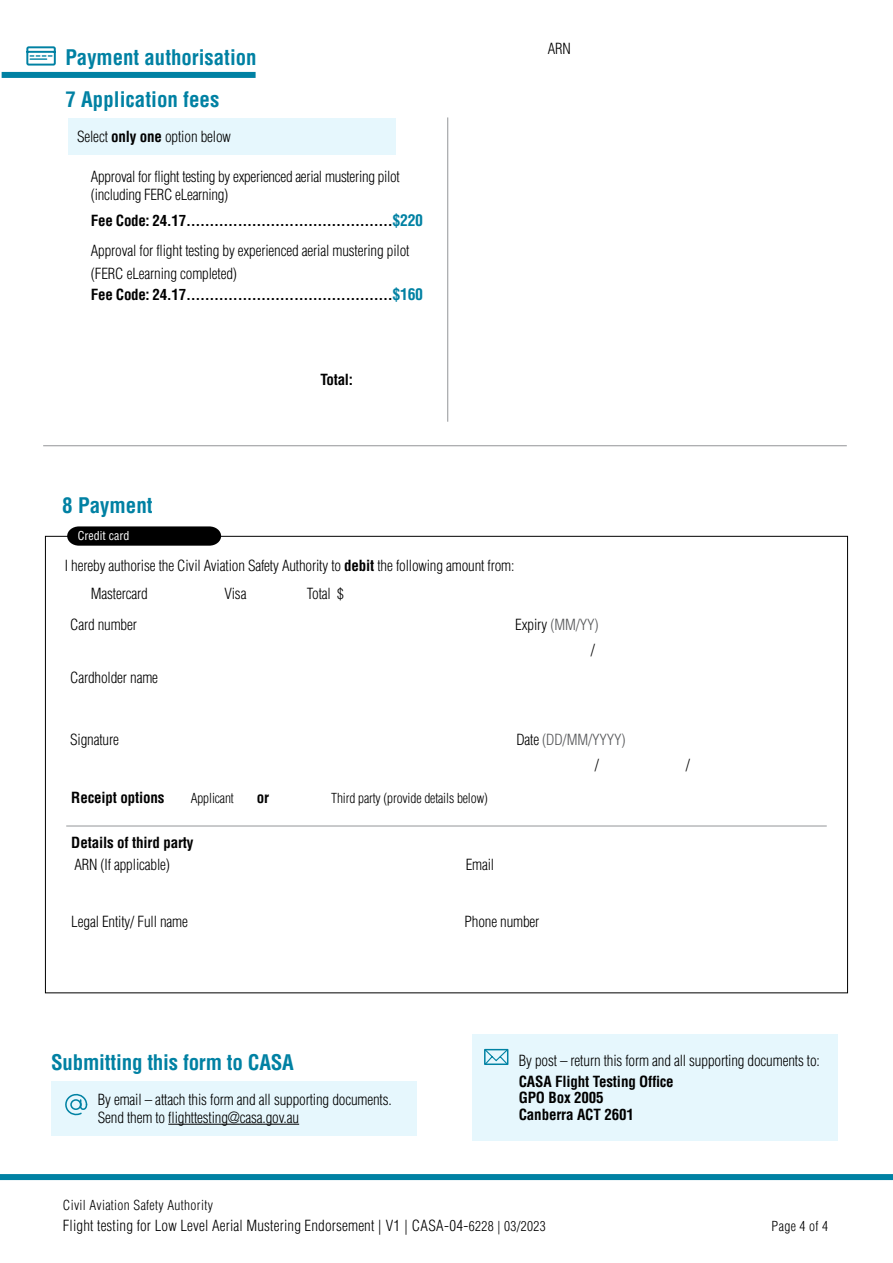
<style>
.page{position:relative;width:893px;height:1263px;background:#fff}
.page>*{position:absolute;margin:0;border:0;box-sizing:border-box;transform-origin:0 0}
.Sub-H_Cont_Bold_blue{font:700 condensed 21px "Helvetica LT Std";letter-spacing:-.005em;color:#0081a3}
.H1_Bold_Blue_14_5pt{font:700 condensed 21px "Helvetica LT Std";color:#0081a3}
.Reprint_tab{font:300 condensed 15px/18px "Helvetica LT Std";letter-spacing:-.01em;color:#000}
.Reprint_tab-2{font:700 condensed 15px/21.8px "Helvetica LT Std";letter-spacing:-.01em;color:#000}
.P_Indent_9mm_10pt_SA{font:300 condensed 15px "Helvetica LT Std";letter-spacing:-.01em;color:#000}
.P_10pt{font:300 condensed 15px "Helvetica LT Std";letter-spacing:-.01em;color:#000}
.Reprint_tab-3{font:300 condensed 15px "Helvetica LT Std";letter-spacing:.01em;color:#000}
.P_Indent_9mm_10pt_SA-2{font:700 condensed 15px/16.5px "Helvetica LT Std";letter-spacing:-.01em;color:#000}
.P_10pt_SA1pt{font:300 condensed 15px "Helvetica LT Std";letter-spacing:-.01em;color:#000}
.Reprint_tab-4{font:300 condensed 15px "Helvetica LT Std";letter-spacing:-.01em;color:#58595b}
.Reprint_tab-5{font:300 condensed 13.5px "Helvetica LT Std";letter-spacing:-.01em;color:#000}
.Reprint_tab-6{font:300 condensed 13.5px "Helvetica LT Std";letter-spacing:.025em;color:#000}
.Reprint_tab-7{font:condensed 12px "Helvetica LT Std";color:#fff}
.s1{font-weight:700}
.s2{font-size:15.75px;color:#0081a3}
.s3{font-weight:300}
.s4{color:#58595b}
.s5{color:#000}
.s6{font-size:13.5px}
</style>
<div class="page">
<div style="left:0;top:1174px;width:893px;height:6px;background:#0081a3"></div>
<div style="left:69px;top:118px;width:327px;height:37px;background:#e6f7fd"></div>
<div style="left:2px;top:72px;width:254px;height:6px;background:#0081a3"></div>
<hr style="left:447px;top:117px;width:1px;height:305px;background:#939598">
<svg style="left:26px;top:46px;width:30px;height:20px"></svg>
<hr style="left:43px;top:445px;width:804px;height:1px;background:#939598">
<svg style="left:67px;top:526px;width:154px;height:10px;background:#131313"></svg>
<svg style="left:45px;top:536px;width:803px;height:457px"></svg>
<div style="left:51px;top:1081px;width:366px;height:54px;background:#e6f7fd"></div>
<div style="left:472px;top:1034px;width:366px;height:107px;background:#e6f7fd"></div>
<svg style="left:487px;top:1052px;width:18px;height:10px"></svg>
<div style="left:484px;top:1049px;width:24px;height:16px;border:2px solid #0082a3"></div>
<hr style="left:66px;top:826px;width:761px;height:1px;background:#939598">
<h1 class="H1_Bold_Blue_14_5pt" style="left:65px;top:44px;width:193px">Payment authorisation</h1>
<h1 class="Sub-H_Cont_Bold_blue" style="left:65px;top:86px;width:156px">7 Application fees</h1>
<p class="P_10pt_SA1pt" style="left:77px;top:127px;width:155px">Select <span class="s1">only one</span> option below</p>
<p class="Reprint_tab" style="left:91px;top:167px;width:310px">Approval for flight testing by experienced aerial mustering pilot (including FERC eLearning)</p>
<p class="Reprint_tab-2" style="left:91px;top:209px;width:334px">Fee Code: 24.17............................................<span class="s2">$220</span></p>
<p class="Reprint_tab" style="left:91px;top:242px;width:320px">Approval for flight testing by experienced aerial mustering pilot</p>
<p class="Reprint_tab-2" style="left:91px;top:262px;width:334px"><span class="s3">(FERC eLearning completed)<br></span>Fee Code: 24.17............................................<span class="s2">$160</span></p>
<p class="Reprint_tab-2" style="left:321px;top:368px;width:34px">Total:</p>
<p class="Reprint_tab" style="left:548px;top:40px;width:25px">ARN</p>
<h1 class="Sub-H_Cont_Bold_blue" style="left:62px;top:492px;width:92px">8 Payment</h1>
<p class="Reprint_tab-7" style="left:78px;top:528px;width:53px">Credit card</p>
<p class="P_10pt" style="left:65px;top:556px;width:451px">I hereby authorise the Civil Aviation Safety Authority to <span class="s1">debit</span> the following amount from:</p>
<p class="Reprint_tab" style="left:91px;top:585px;width:58px">Mastercard</p>
<p class="Reprint_tab" style="left:224px;top:585px;width:24px">Visa</p>
<p class="Reprint_tab" style="left:307px;top:585px;width:38px">Total $</p>
<p class="Reprint_tab" style="left:70px;top:616px;width:68px">Card number</p>
<p class="Reprint_tab" style="left:515px;top:612px;width:85px;line-height:24.5px;text-align:right">Expiry <span class="s4">(MM/YY) </span>/</p>
<p class="Reprint_tab" style="left:70px;top:669px;width:89px">Cardholder name</p>
<p class="Reprint_tab" style="left:70px;top:730px;width:50px">Signature</p>
<p class="Reprint_tab-4" style="left:516px;top:730px;width:111px"><span class="s5">Date</span> (DD/MM/YYYY)</p>
<p class="Reprint_tab" style="left:595px;top:756px;width:6px">/</p>
<p class="Reprint_tab" style="left:686px;top:756px;width:6px">/</p>
<p class="Reprint_tab-2" style="left:71px;top:786px;width:95px">Receipt options</p>
<p class="Reprint_tab-5" style="left:191px;top:790px;width:45px">Applicant</p>
<p class="Reprint_tab-2" style="left:257px;top:786px;width:14px">or</p>
<p class="Reprint_tab-5" style="left:331px;top:790px;width:158px">Third party (provide details below)</p>
<p class="Reprint_tab-2" style="left:71px;top:831px;width:124px">Details of third party</p>
<p class="Reprint_tab" style="left:74px;top:855px;width:97px">ARN (If applicable)</p>
<p class="Reprint_tab" style="left:466px;top:855px;width:30px">Email</p>
<p class="Reprint_tab" style="left:71px;top:912px;width:118px">Legal Entity/ Full name</p>
<p class="Reprint_tab" style="left:464px;top:912px;width:76px">Phone number</p>
<h1 class="Sub-H_Cont_Bold_blue" style="left:51px;top:1049px;width:244px">Submitting this form to CASA</h1>
<p class="P_Indent_9mm_10pt_SA" style="left:98px;top:1090px;width:295px">By email – attach this form and all supporting documents.</p>
<p class="P_Indent_9mm_10pt_SA" style="left:98px;top:1108px;width:203px">Send them to flighttesting@casa.gov.au</p>
<p class="P_Indent_9mm_10pt_SA" style="left:519px;top:1051px;width:303px">By post – return this form and all supporting documents to:</p>
<p class="P_Indent_9mm_10pt_SA-2" style="left:519px;top:1073px;width:156px">CASA Flight Testing Office<br>GPO Box 2005<br>Canberra ACT 2601</p>
<p class="Reprint_tab-6" style="left:63px;top:1196px;width:152px">Civil Aviation Safety Authority</p>
<p class="Reprint_tab-3" style="left:63px;top:1216px;width:485px">Flight testing for Low Level Aerial Mustering Endorsement | V1 | CASA-04-<span class="s6">6228 | 03/2023</span></p>
<p class="Reprint_tab-5" style="left:772px;top:1217px;width:58px">Page 4 of 4</p>
</div>
